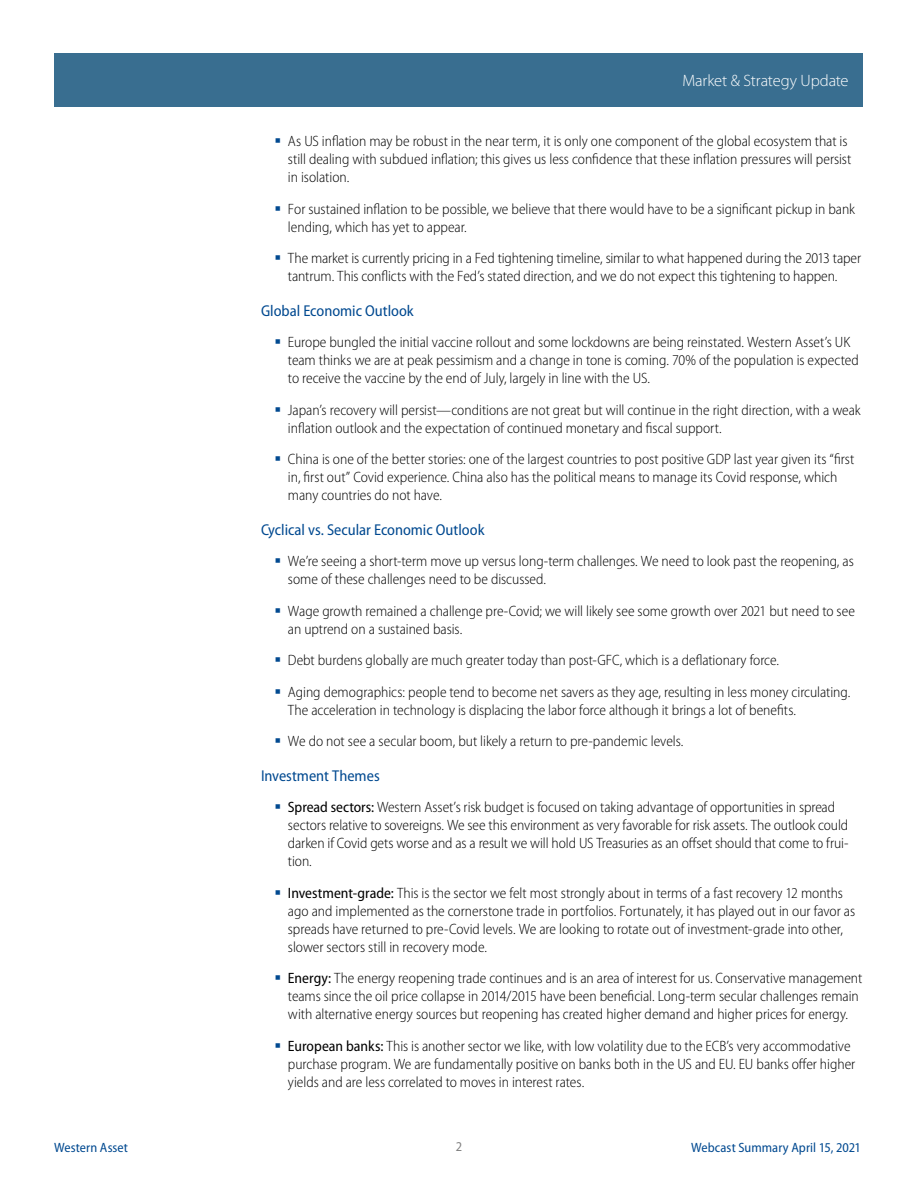
<style>
.page{position:relative;width:918px;height:1188px;background:#fff}
.page>*{position:absolute;margin:0;border:0;box-sizing:border-box;transform-origin:0 0}
.t1{font:300 16.5px "Myriad Pro";letter-spacing:-.01em;color:#fff}
.t2{font:semi-condensed 15.75px "Myriad Pro";color:#014990}
.t3{font:300 semi-condensed 15px/18px "Myriad Pro";letter-spacing:-.005em;color:#000}
.t4{font:semi-condensed 13.5px "Myriad Pro";letter-spacing:.005em;color:#014990}
.t5{font:semi-condensed 13.5px "Myriad Pro";color:#808080}
.s1{font-weight:400}
</style>
<div class="page">
<div style="left:54px;top:53px;width:809px;height:54px;background:#396e90"></div>
<p class="t1" style="left:683px;top:71px;width:168px">Market &amp; Strategy Update</p>
<p class="t3" style="left:288px;top:133px;width:565px">As US inflation may be robust in the near term, it is only one component of the global ecosystem that is still dealing with subdued inflation; this gives us less confidence that these inflation pressures will persist in isolation.</p>
<p class="t3" style="left:288px;top:200px;width:569px">For sustained inflation to be possible, we believe that there would have to be a significant pickup in bank lending, which has yet to appear.</p>
<p class="t3" style="left:288px;top:250px;width:575px">The market is currently pricing in a Fed tightening timeline, similar to what happened during the 2013 taper tantrum. This conflicts with the Fed’s stated direction, and we do not expect this tightening to happen.</p>
<p class="t2" style="left:261px;top:302px;width:154px">Global Economic Outlook</p>
<p class="t3" style="left:288px;top:334px;width:572px">Europe bungled the initial vaccine rollout and some lockdowns are being reinstated. Western Asset’s UK team thinks we are at peak pessimism and a change in tone is coming. 70% of the population is expected to receive the vaccine by the end of July, largely in line with the US.</p>
<p class="t3" style="left:288px;top:401px;width:574px">Japan’s recovery will persist—conditions are not great but will continue in the right direction, with a weak inflation outlook and the expectation of continued monetary and fiscal support.</p>
<p class="t3" style="left:288px;top:451px;width:568px">China is one of the better stories: one of the largest countries to post positive GDP last year given its “first in, first out” Covid experience. China also has the political means to manage its Covid response, which many countries do not have.</p>
<p class="t2" style="left:261px;top:521px;width:225px">Cyclical vs. Secular Economic Outlook</p>
<p class="t3" style="left:288px;top:553px;width:567px">We’re seeing a short-term move up versus long-term challenges. We need to look past the reopening, as some of these challenges need to be discussed.</p>
<p class="t3" style="left:288px;top:602px;width:569px">Wage growth remained a challenge pre-Covid; we will likely see some growth over 2021 but need to see an uptrend on a sustained basis.</p>
<p class="t3" style="left:288px;top:645px;width:564px;line-height:31.5px">Debt burdens globally are much greater today than post-GFC, which is a deflationary force.<br>Aging demographics: people tend to become net savers as they age, resulting in less money circulating.</p>
<p class="t3" style="left:288px;top:694px;width:510px;line-height:31.5px">The acceleration in technology is displacing the labor force although it brings a lot of benefits.<br>We do not see a secular boom, but likely a return to pre-pandemic levels.</p>
<p class="t2" style="left:261px;top:767px;width:120px">Investment Themes</p>
<p class="t3" style="left:288px;top:799px;width:562px"><span class="s1">Spread sectors:</span> Western Asset’s risk budget is focused on taking advantage of opportunities in spread sectors relative to sovereigns. We see this environment as very favorable for risk assets. The outlook could darken if Covid gets worse and as a result we will hold US Treasuries as an offset should that come to frui&shy;tion.</p>
<p class="t3" style="left:288px;top:884px;width:569px"><span class="s1">Investment-grade:</span> This is the sector we felt most strongly about in terms of a fast recovery 12 months ago and implemented as the cornerstone trade in portfolios. Fortunately, it has played out in our favor as spreads have returned to pre-Covid levels. We are looking to rotate out of investment-grade into other, slower sectors still in recovery mode.</p>
<p class="t3" style="left:288px;top:970px;width:576px"><span class="s1">Energy:</span> The energy reopening trade continues and is an area of interest for us. Conservative management teams since the oil price collapse in 2014/2015 have been beneficial. Long-term secular challenges remain with alternative energy sources but reopening has created higher demand and higher prices for energy.</p>
<p class="t3" style="left:288px;top:1037px;width:569px"><span class="s1">European banks:</span> This is another sector we like, with low volatility due to the ECB’s very accommodative purchase program. We are fundamentally positive on banks both in the US and EU. EU banks offer higher yields and are less correlated to moves in interest rates.</p>
<p class="t4" style="left:54px;top:1140px;width:76px">Western Asset</p>
<p class="t5" style="left:456px;top:1139px;width:8px">2</p>
<p class="t4" style="left:691px;top:1140px;width:171px">Webcast Summary April 15, 2021</p>
</div>
